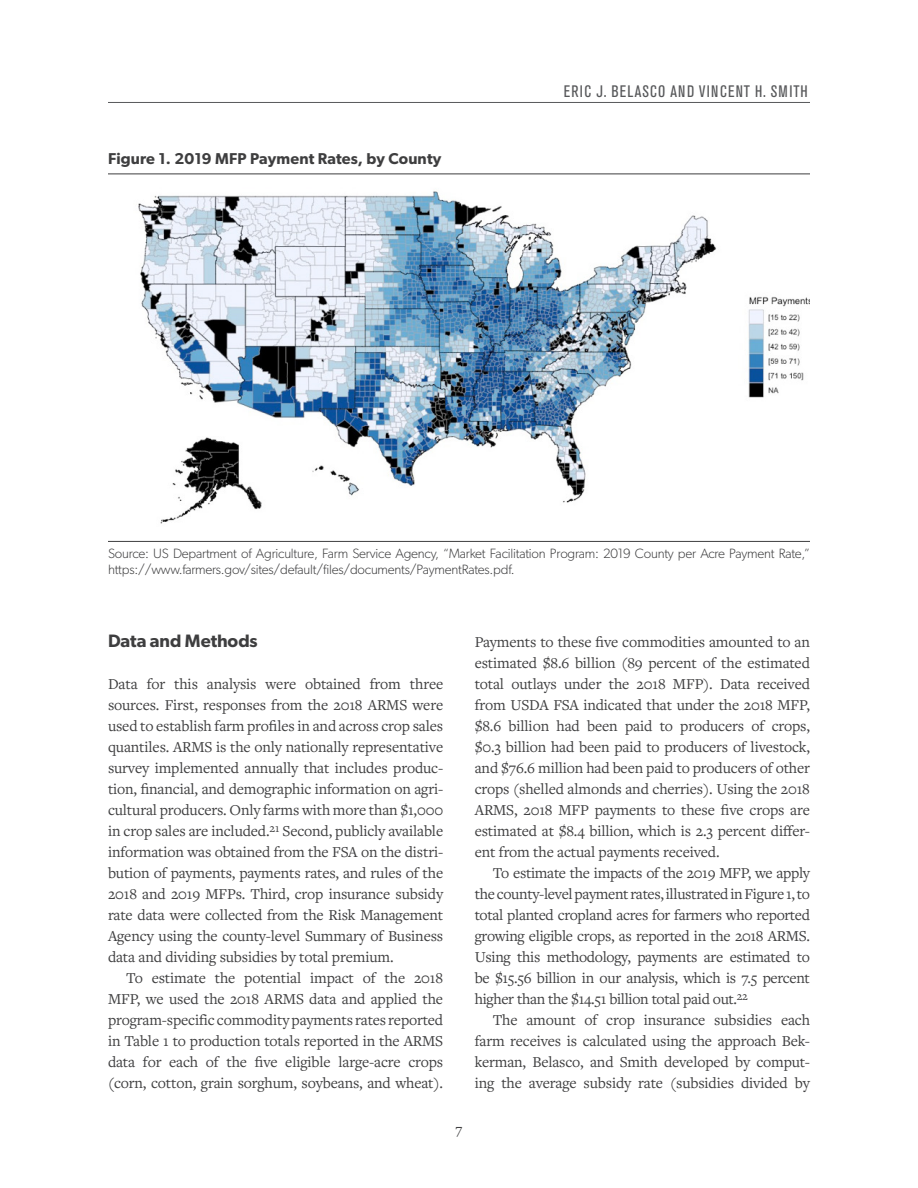
<style>
.page{position:relative;width:918px;height:1188px;background:#fff}
.page>*{position:absolute;margin:0;border:0;box-sizing:border-box;transform-origin:0 0}
.Subhead_A_level{font:600 18px "Gibson";color:#3e3e3f}
.t1{font:condensed 16.5px "Akzidenz Grotesk BE";letter-spacing:.07em;color:#57585a}
.Body_Text{font:15.75px/21px "Freight Text Pro";letter-spacing:-.01em;color:#3e3e3f;text-align:justify}
.Body_Text_First{font:15.75px/21px "Freight Text Pro";letter-spacing:-.01em;color:#3e3e3f;text-align:justify}
.Table_Title_1{font:600 15.75px "Gibson";letter-spacing:.01em;color:#3e3e3f}
.t2{font:15px "Freight Text Pro";color:#3e3e3f}
.Table_Source_or_note{font:300 13.5px/16.2px "Gibson";letter-spacing:-.015em;color:#3e3e3f}
</style>
<div class="page">
<hr style="left:108px;top:102px;width:702px;height:1px;background:#57585a">
<hr style="left:108px;top:174px;width:702px;height:1px;background:#3e3e3f">
<hr style="left:108px;top:541px;width:702px;height:1px;background:#3e3e3f">
<img style="left:138px;top:191px;width:672px;height:333px">
<p class="Table_Title_1" style="left:108px;top:149px;width:335px">Figure 1. 2019 MFP Payment Rates, by County</p>
<p class="t1" style="left:564px;top:82px;width:245px">ERIC J. BELASCO AND VINCENT H. SMITH</p>
<p class="Table_Source_or_note" style="left:108px;top:545px;width:703px">Source: US Department of Agriculture, Farm Service Agency, “Market Facilitation Program: 2019 County per Acre Payment Rate,” https://www.farmers.gov/sites/default/files/documents/PaymentRates.pdf.</p>
<p class="Subhead_A_level" style="left:108px;top:630px;width:151px">Data and Methods</p>
<p class="Body_Text_First" style="left:108px;top:672px;width:337px">Data for this analysis were obtained from three sources. First, responses from the 2018 ARMS were used to establish farm profiles in and across crop sales quantiles. ARMS is the only nationally representative survey implemented annually that includes produc&shy;tion, financial, and demographic information on agri&shy;cultural producers. Only farms with more than $1,000 in crop sales are included.<sup>21</sup> Second, publicly available information was obtained from the FSA on the distri&shy;bution of payments, payments rates, and rules of the 2018 and 2019 MFPs. Third, crop insurance subsidy rate data were collected from the Risk Management Agency using the county-level Summary of Business data and dividing subsidies by total premium.</p>
<p class="Body_Text" style="left:108px;top:966px;width:337px;text-indent:18px">To estimate the potential impact of the 2018<br>MFP, we used the 2018 ARMS data and applied the program-specific commodity payments rates reported in Table 1 to production totals reported in the ARMS data for each of the five eligible large-acre crops (corn, cotton, grain sorghum, soybeans, and wheat).</p>
<p class="Body_Text" style="left:475px;top:630px;width:337px">Payments to these five commodities amounted to an estimated $8.6 billion (89 percent of the estimated total outlays under the 2018 MFP). Data received from USDA FSA indicated that under the 2018 MFP, $8.6 billion had been paid to producers of crops, $0.3 billion had been paid to producers of livestock, and $76.6 million had been paid to producers of other crops (shelled almonds and cherries). Using the 2018<br>ARMS, 2018 MFP payments to these five crops are estimated at $8.4 billion, which is 2.3 percent differ&shy;ent from the actual payments received.</p>
<p class="Body_Text" style="left:475px;top:861px;width:337px;text-indent:18px">To estimate the impacts of the 2019 MFP, we apply the county-level payment rates, illustrated in Figure 1, to total planted cropland acres for farmers who reported growing eligible crops, as reported in the 2018 ARMS.<br>Using this methodology, payments are estimated to be $15.56 billion in our analysis, which is 7.5 percent higher than the $14.51 billion total paid out.<sup>22</sup></p>
<p class="Body_Text" style="left:475px;top:1008px;width:337px;text-indent:18px">The amount of crop insurance subsidies each farm receives is calculated using the approach Bek&shy;kerman, Belasco, and Smith developed by comput&shy;ing the average subsidy rate (subsidies divided by</p>
<p class="t2" style="left:456px;top:1119px;width:8px">7</p>
</div>
